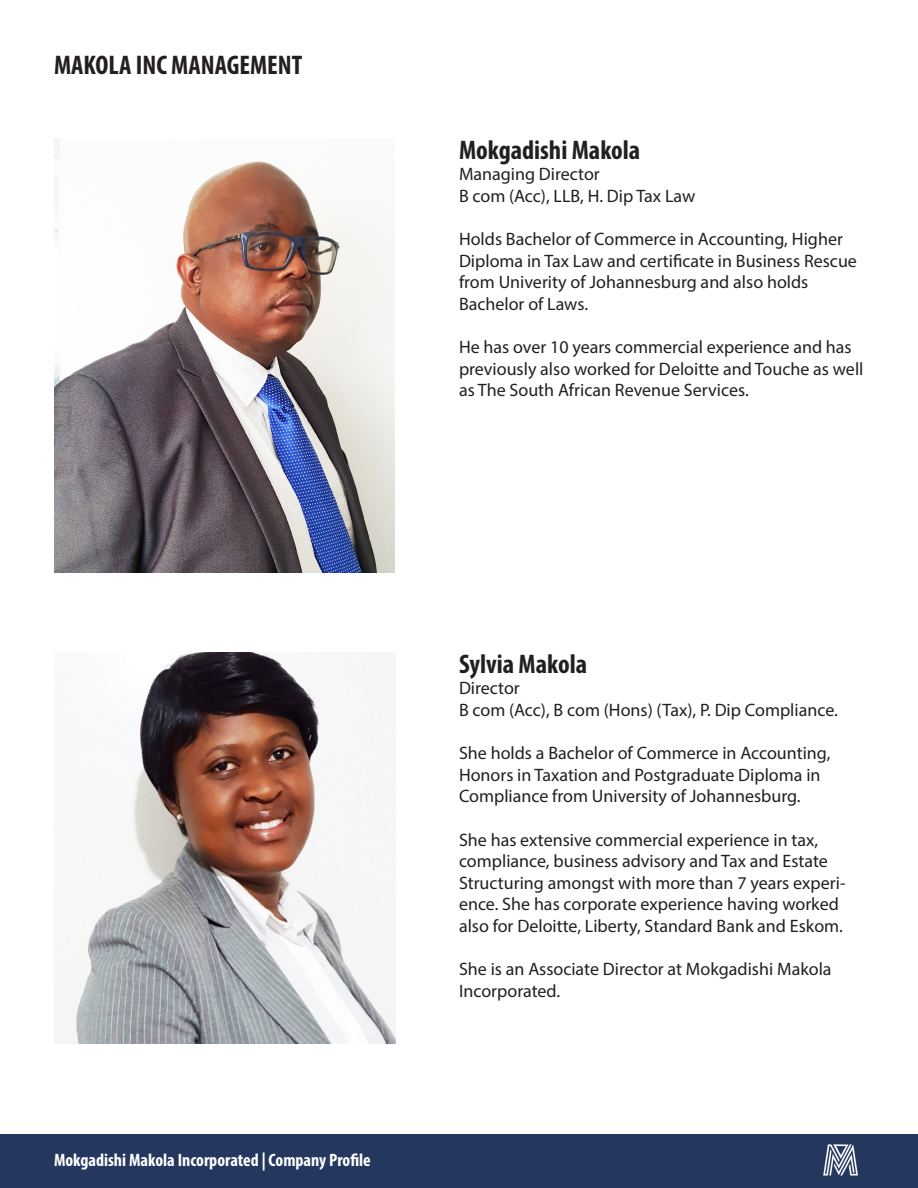
<style>
.page{position:relative;width:918px;height:1188px;background:#fff}
.page>*{position:absolute;margin:0;border:0;box-sizing:border-box;transform-origin:0 0}
.t1{font:700 condensed 27px "Myriad Pro";color:#231f20}
.t2{font:18px/21.6px "Myriad Pro";color:#231f20}
.t3{font:700 condensed 18px "Myriad Pro";color:#fff}
</style>
<div class="page">
<div style="left:1px;top:1135px;width:916px;height:52px;background:#24375e"></div>
<div style="left:0;top:1134px;width:918px;height:54px;border:2px solid #24375e"></div>
<img style="left:823px;top:1144px;width:34px;height:32px">
<img style="left:54px;top:139px;width:341px;height:433px">
<img style="left:56px;top:652px;width:339px;height:391px">
<p class="t1" style="left:54px;top:48px;width:250px">MAKOLA INC MANAGEMENT</p>
<p class="t1" style="left:459px;top:133px;width:183px">Mokgadishi Makola</p>
<p class="t2" style="left:459px;top:163px;width:142px">Managing Director</p>
<p class="t2" style="left:459px;top:185px;width:238px">B com (Acc), LLB, H. Dip Tax Law</p>
<p class="t2" style="left:459px;top:228px;width:399px">Holds Bachelor of Commerce in Accounting, Higher<br>Diploma in Tax Law and certificate in Business Rescue from Univerity of Johannesburg and also holds</p>
<p class="t2" style="left:459px;top:293px;width:131px">Bachelor of Laws.</p>
<p class="t2" style="left:459px;top:336px;width:406px">He has over 10 years commercial experience and has previously also worked for Deloitte and Touche as well as The South African Revenue Services.</p>
<p class="t3" style="left:54px;top:1149px;width:318px">Mokgadishi Makola Incorporated | Company Profile</p>
<p class="t1" style="left:459px;top:647px;width:130px">Sylvia Makola</p>
<p class="t2" style="left:459px;top:677px;width:62px">Director</p>
<p class="t2" style="left:459px;top:699px;width:380px">B com (Acc), B com (Hons) (Tax), P. Dip Compliance.</p>
<p class="t2" style="left:459px;top:742px;width:373px">She holds a Bachelor of Commerce in Accounting,<br>Honors in Taxation and Postgraduate Diploma in<br>Compliance from University of Johannesburg.</p>
<p class="t2" style="left:459px;top:828px;width:361px">She has extensive commercial experience in tax,</p>
<p class="t2" style="left:459px;top:850px;width:388px">compliance, business advisory and Tax and Estate Structuring amongst with more than 7 years experi&shy;ence. She has corporate experience having worked also for Deloitte, Liberty, Standard Bank and Eskom.</p>
<p class="t2" style="left:459px;top:958px;width:374px">She is an Associate Director at Mokgadishi Makola<br>Incorporated.</p>
</div>
